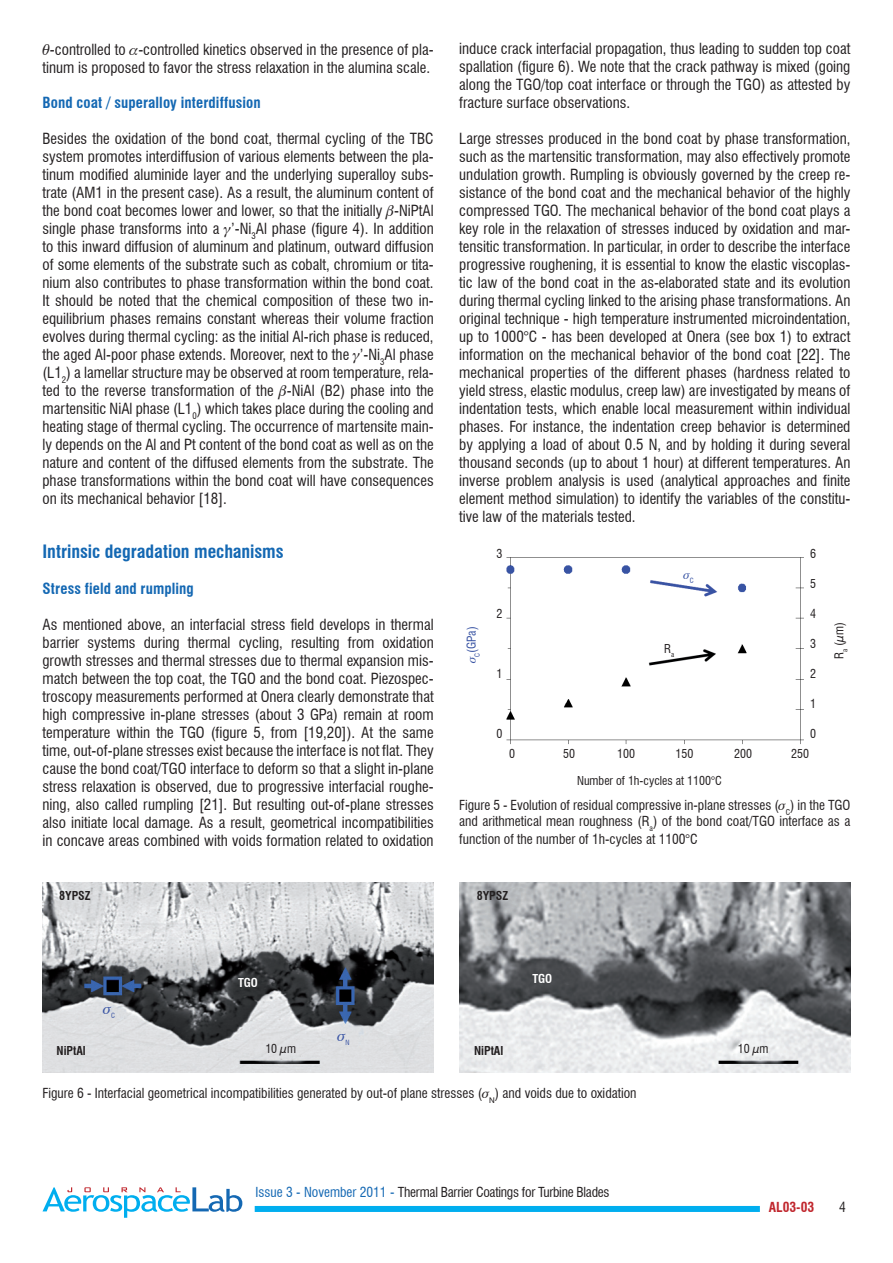
<style>
.page{position:relative;width:893px;height:1263px;background:#fff}
.page>*{position:absolute;margin:0;border:0;box-sizing:border-box;transform-origin:0 0}
.t1{font:700 condensed 18px "Swiss 721 BT";color:#1468b3}
.t2{font:condensed 15px/18px "Swiss 721 BT";color:#231f20;text-align:justify}
.t3{font:700 condensed 15px "Swiss 721 BT";letter-spacing:.005em;color:#1468b3}
.t4{font:condensed 13.5px/16.2px "Swiss 721 BT";color:#231f20}
.t5{font:condensed 13.5px "Swiss 721 BT";letter-spacing:-.02em;color:#231f20}
.t6{font:700 condensed 13.5px "Swiss 721 BT";color:#c0262d}
.t7{font:condensed 12px "Swiss 721 BT";color:#231f20}
.t8{font:700 condensed 12px "Swiss 721 BT";color:#231f20}
.t9{font:condensed 12px "Swiss 721 BT";color:#3853a3}
.t10{font:700 condensed 12px "Swiss 721 BT";color:#fff}
.t11{font:condensed 7.05px "Swiss 721 BT";color:#3853a3}
.s1{color:#1468b3}
</style>
<div class="page">
<div style="left:255px;top:1206px;width:505px;height:6px;background:#00aeef"></div>
<svg style="left:43px;top:1187px;width:199px;height:31px"></svg>
<img style="left:506px;top:557px;width:298px;height:187px">
<img style="left:43px;top:882px;width:391px;height:190px">
<img style="left:459px;top:882px;width:391px;height:190px">
<p class="t2" style="left:43px;top:40px;width:393px">❑-controlled to -controlled kinetics observed in the presence of pla&shy;tinum is proposed to favor the stress relaxation in the alumina scale.</p>
<p class="t3" style="left:43px;top:94px;width:220px">Bond coat / superalloy interdiffusion</p>
<p class="t2" style="left:43px;top:130px;width:393px">Besides the oxidation of the bond coat, thermal cycling of the TBC system promotes interdiffusion of various elements between the pla&shy;tinum modified aluminide layer and the underlying superalloy subs&shy;trate (AM1 in the present case). As a result, the aluminum content of the bond coat becomes lower and lower, so that the initially -NiPtAl single phase transforms into a ’-Ni<sub>3</sub>Al phase (figure 4). In addition to this inward diffusion of aluminum and platinum, outward diffusion of some elements of the substrate such as cobalt, chromium or tita&shy;nium also contributes to phase transformation within the bond coat.<br>It should be noted that the chemical composition of these two in&shy;equilibrium phases remains constant whereas their volume fraction evolves during thermal cycling: as the initial Al-rich phase is reduced, the aged Al-poor phase extends. Moreover, next to the ’-Ni<sub>3</sub>Al phase (L1<sub>2</sub>) a lamellar structure may be observed at room temperature, rela&shy;ted to the reverse transformation of the -NiAl (B2) phase into the martensitic NiAl phase (L1<sub>0</sub>) which takes place during the cooling and heating stage of thermal cycling. The occurrence of martensite main&shy;ly depends on the Al and Pt content of the bond coat as well as on the nature and content of the diffused elements from the substrate. The phase transformations within the bond coat will have consequences on its mechanical behavior [18].</p>
<p class="t1" style="left:43px;top:541px;width:243px">Intrinsic degradation mechanisms</p>
<p class="t3" style="left:43px;top:580px;width:153px">Stress field and rumpling</p>
<p class="t2" style="left:43px;top:616px;width:393px">As mentioned above, an interfacial stress field develops in thermal barrier systems during thermal cycling, resulting from oxidation growth stresses and thermal stresses due to thermal expansion mis&shy;match between the top coat, the TGO and the bond coat. Piezospec&shy;troscopy measurements performed at Onera clearly demonstrate that high compressive in-plane stresses (about 3 GPa) remain at room temperature within the TGO (figure 5, from [19,20]). At the same time, out-of-plane stresses exist because the interface is not flat. They cause the bond coat/TGO interface to deform so that a slight in-plane stress relaxation is observed, due to progressive interfacial roughe&shy;ning, also called rumpling [21]. But resulting out-of-plane stresses also initiate local damage. As a result, geometrical incompatibilities in concave areas combined with voids formation related to oxidation</p>
<p class="t8" style="left:59px;top:888px;width:33px">8YPSZ</p>
<p class="t2" style="left:459px;top:39px;width:393px">induce crack interfacial propagation, thus leading to sudden top coat spallation (figure 6). We note that the crack pathway is mixed (going along the TGO/top coat interface or through the TGO) as attested by fracture surface observations.</p>
<p class="t2" style="left:459px;top:130px;width:393px">Large stresses produced in the bond coat by phase transformation, such as the martensitic transformation, may also effectively promote undulation growth. Rumpling is obviously governed by the creep re&shy;sistance of the bond coat and the mechanical behavior of the highly compressed TGO. The mechanical behavior of the bond coat plays a key role in the relaxation of stresses induced by oxidation and mar&shy;tensitic transformation. In particular, in order to describe the interface progressive roughening, it is essential to know the elastic viscoplas&shy;tic law of the bond coat in the as-elaborated state and its evolution during thermal cycling linked to the arising phase transformations. An original technique - high temperature instrumented microindentation, up to 1000°C - has been developed at Onera (see box 1) to extract information on the mechanical behavior of the bond coat [22]. The mechanical properties of the different phases (hardness related to yield stress, elastic modulus, creep law) are investigated by means of indentation tests, which enable local measurement within individual phases. For instance, the indentation creep behavior is determined by applying a load of about 0.5 N, and by holding it during several thousand seconds (up to about 1 hour) at different temperatures. An inverse problem analysis is used (analytical approaches and finite element method simulation) to identify the variables of the constitu&shy;tive law of the materials tested.</p>
<p class="t7" style="left:810px;top:546px;width:7px">6</p>
<p class="t7" style="left:810px;top:576px;width:7px">5</p>
<p class="t7" style="left:810px;top:606px;width:7px">4</p>
<p class="t7" style="left:810px;top:636px;width:7px">3</p>
<p class="t7" style="left:810px;top:666px;width:7px">2</p>
<p class="t7" style="left:810px;top:696px;width:7px">1</p>
<p class="t7" style="left:810px;top:726px;width:7px">0</p>
<p class="t7" style="left:497px;top:546px;width:7px">3</p>
<p class="t11" style="left:683px;top:576px;width:12px">▲C</p>
<p class="t7" style="left:497px;top:606px;width:7px">2</p>
<p class="t9" style="left:464px;top:663px;width:38px;rotate:-90deg">▲<sub>C</sub>(GPa)</p>
<p class="t7" style="left:832px;top:659px;width:38px;rotate:-90deg">R<sub>a</sub> (µm)</p>
<p class="t7" style="left:664px;top:642px;width:12px">R<sub>a</sub></p>
<p class="t7" style="left:497px;top:666px;width:7px">1</p>
<p class="t7" style="left:497px;top:726px;width:7px">0</p>
<p class="t7" style="left:509px;top:747px;width:7px">0</p>
<p class="t7" style="left:563px;top:747px;width:13px">50</p>
<p class="t7" style="left:617px;top:747px;width:19px">100</p>
<p class="t7" style="left:676px;top:747px;width:19px">150</p>
<p class="t7" style="left:734px;top:747px;width:19px">200</p>
<p class="t7" style="left:791px;top:747px;width:19px">250</p>
<p class="t7" style="left:577px;top:773px;width:146px">Number of 1h-cycles at 1100°C</p>
<p class="t4" style="left:459px;top:797px;width:393px">Figure 5 - Evolution of residual compressive in-plane stresses (▲<sub>C</sub>) in the TGO and arithmetical mean roughness (R<sub>a</sub>) of the bond coat/TGO interface as a</p>
<p class="t4" style="left:459px;top:831px;width:240px">function of the number of 1h-cycles at 1100°C</p>
<p class="t8" style="left:477px;top:888px;width:33px">8YPSZ</p>
<p class="t11" style="left:103px;top:1011px;width:13px">▲C</p>
<p class="t10" style="left:238px;top:975px;width:21px">TGO</p>
<p class="t8" style="left:57px;top:1043px;width:31px">NiPtAl</p>
<p class="t7" style="left:265px;top:1041px;width:32px">10 µm</p>
<p class="t11" style="left:338px;top:1038px;width:13px">▲N</p>
<p class="t10" style="left:532px;top:971px;width:21px">TGO</p>
<p class="t8" style="left:474px;top:1043px;width:31px">NiPtAl</p>
<p class="t7" style="left:738px;top:1041px;width:32px">10 µm</p>
<p class="t4" style="left:43px;top:1085px;width:596px">Figure 6 - Interfacial geometrical incompatibilities generated by out-of plane stresses (▲<sub>N</sub>) and voids due to oxidation</p>
<p class="t5" style="left:255px;top:1184px;width:356px"><span class="s1">Issue 3 - November 2011 -</span> Thermal Barrier Coatings for Turbine Blades</p>
<p class="t6" style="left:769px;top:1199px;width:47px">AL03-03</p>
<p class="t4" style="left:839px;top:1198px;width:8px">4</p>
</div>
